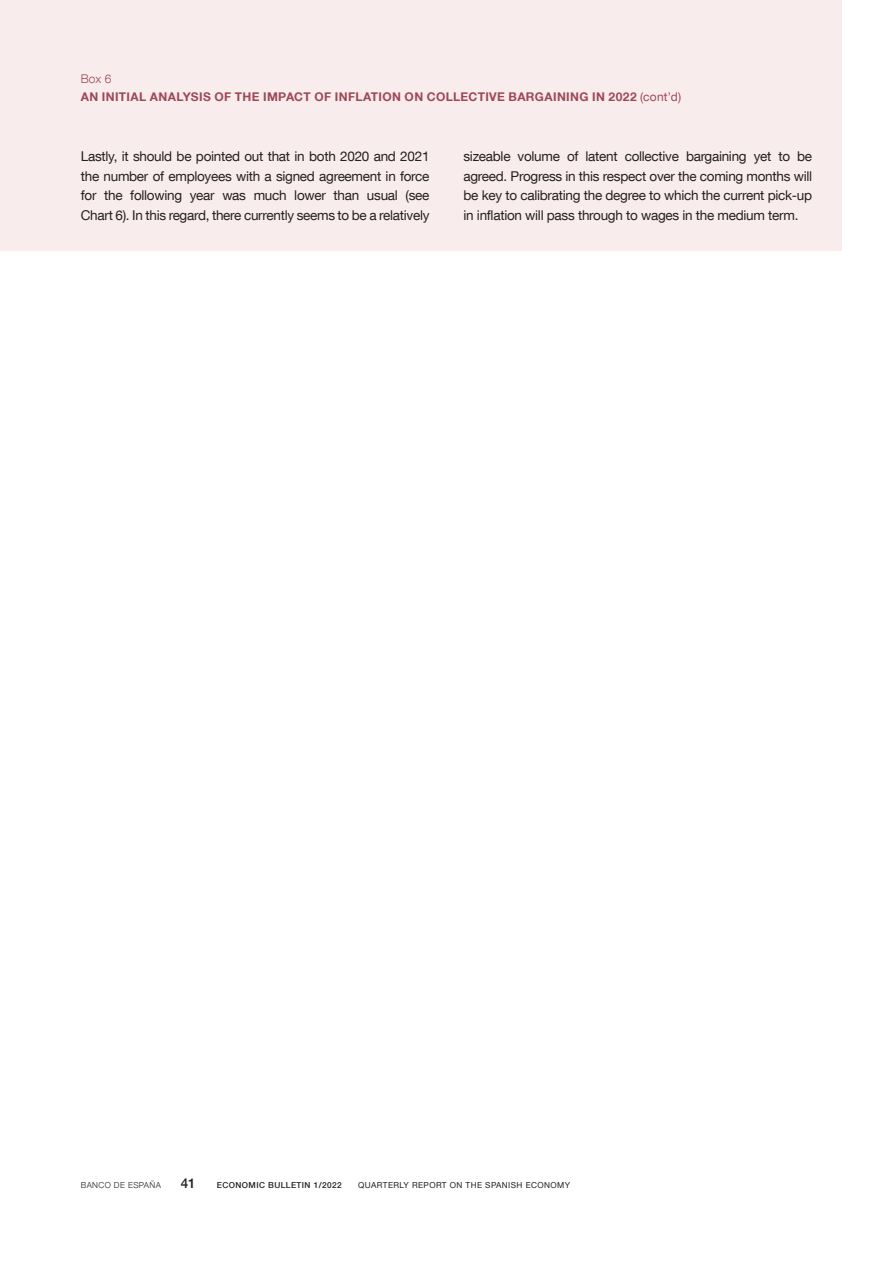
<style>
.page{position:relative;width:893px;height:1263px;background:#fff}
.page>*{position:absolute;margin:0;border:0;box-sizing:border-box;transform-origin:0 0}
.Texto_recuadro{font:13.5px/19.5px "Bd E Neue Helvetica";letter-spacing:-.02em;color:#231f20;text-align:justify}
.t1{font:500 13.5px "Bd E Neue Helvetica";color:#231f20}
.t2{font:700 12px/18px "Bd E Neue Helvetica";letter-spacing:.03em;color:#9d4855}
.t3{font:8.25px "Bd E Neue Helvetica";letter-spacing:.05em;color:#231f20}
.t4{font:500 8.25px "Bd E Neue Helvetica";letter-spacing:.05em;color:#231f20}
.t5{font:300 8.25px "Bd E Neue Helvetica";letter-spacing:.05em;color:#231f20}
.s1{font-weight:300}
.s2{font-weight:400}
</style>
<div class="page">
<hr style="left:0;top:0;width:1px;height:1131px;background:#f9eced">
<div style="left:0;top:0;width:842px;height:251px;background:#f9eced"></div>
<p class="t2" style="left:81px;top:70px;width:602px"><span class="s1">Box 6<br></span>AN INITIAL ANALYSIS OF THE IMPACT OF INFLATION ON COLLECTIVE BARGAINING IN 2022 <span class="s2">(cont’d)</span></p>
<p class="Texto_recuadro" style="left:81px;top:146px;width:350px">Lastly, it should be pointed out that in both 2020 and 2021 the number of employees with a signed agreement in force for the following year was much lower than usual (see Chart 6). In this regard, there currently seems to be a relatively</p>
<p class="Texto_recuadro" style="left:463px;top:146px;width:350px">sizeable volume of latent collective bargaining yet to be agreed. Progress in this respect over the coming months will be key to calibrating the degree to which the current pick-up in inflation will pass through to wages in the medium term.</p>
<p class="t5" style="left:81px;top:1180px;width:82px">BANCO DE ESPAÑA</p>
<p class="t1" style="left:181px;top:1175px;width:16px">41</p>
<p class="t4" style="left:217px;top:1180px;width:126px">ECONOMIC BULLETIN 1/2022</p>
<p class="t3" style="left:358px;top:1180px;width:214px">QUARTERLY REPORT ON THE SPANISH ECONOMY</p>
</div>
